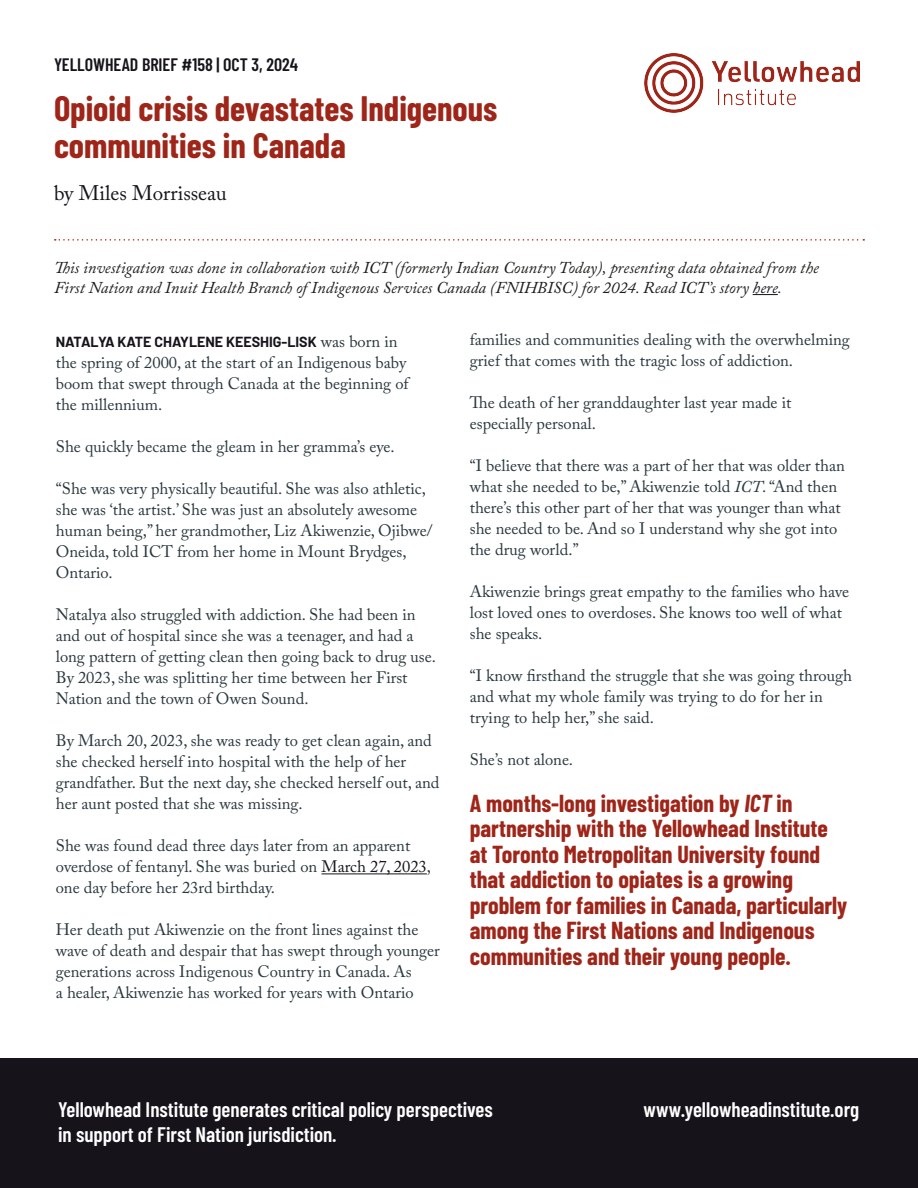
<style>
.page{position:relative;width:918px;height:1188px;background:#fff}
.page>*{position:absolute;margin:0;border:0;box-sizing:border-box;transform-origin:0 0}
.t1{font:700 34.5px/37.5px "Barlow Condensed";color:#9f2519}
.t2{font:700 24px/25.5px "Barlow Condensed";color:#9f2519}
.t3{font:600 21px/25.2px "Barlow Condensed";color:#fff}
.t4{font:21px "Adobe Caslon Pro";color:#16131b}
.t5{font:600 18px "Barlow Condensed";color:#16131b}
.t6{font:16.5px/21px "Adobe Caslon Pro";color:#29373d}
.t7{font:italic 16.5px "Adobe Caslon Pro";color:#1c1c1a}
.t8{font:700 14.25px "Barlow";color:#16131b}
.s1{color:#16131b}
.s2{font-family:"Adobe Caslon Pro";font-weight:400;font-size:16.5px;color:#29373d}
.s3{font-style:italic}
</style>
<div class="page">
<div style="left:0;top:1058px;width:918px;height:130px;background:#16131b"></div>
<svg style="left:55px;top:239px;width:809px;height:2px"></svg>
<img style="left:645px;top:54px;width:214px;height:59px">
<hr style="left:321px;top:874px;width:106px;height:1px;background:#16131b">
<svg style="left:753px;top:294px;width:25px;height:1px"></svg>
<p class="t5" style="left:54px;top:52px;width:246px">YELLOWHEAD BRIEF #158 | OCT 3, 2024</p>
<p class="t1" style="left:54px;top:88px;width:445px">Opioid crisis devastates Indigenous communities in Canada</p>
<p class="t4" style="left:54px;top:181px;width:174px">by Miles Morrisseau</p>
<p class="t7" style="left:54px;top:258px;width:766px">This investigation was done in collaboration with ICT (formerly Indian Country Today), presenting data obtained from the</p>
<p class="t7" style="left:54px;top:278px;width:729px">First Nation and Inuit Health Branch of Indigenous Services Canada (FNIHBISC) for 2024. Read ICT’s story <span class="s1">here</span>.</p>
<p class="t8" style="left:56px;top:332px;width:343px">NATALYA KATE CHAYLENE KEESHIG-LISK <span class="s2">was born in</span></p>
<p class="t6" style="left:56px;top:352px;width:354px">the spring of 2000, at the start of an Indigenous baby boom that swept through Canada at the beginning of</p>
<p class="t6" style="left:56px;top:394px;width:108px">the millennium.</p>
<p class="t6" style="left:56px;top:436px;width:340px">She quickly became the gleam in her gramma’s eye.</p>
<p class="t6" style="left:56px;top:478px;width:378px">“She was very physically beautiful. She was also athletic, she was ‘the artist.’ She was just an absolutely awesome human being,” her grandmother, Liz Akiwenzie, Ojibwe/ Oneida, told ICT from her home in Mount Brydges, Ontario.</p>
<p class="t6" style="left:56px;top:604px;width:382px">Natalya also struggled with addiction. She had been in and out of hospital since she was a teenager, and had a long pattern of getting clean then going back to drug use.<br>By 2023, she was splitting her time between her First Nation and the town of Owen Sound.</p>
<p class="t6" style="left:56px;top:730px;width:385px">By March 20, 2023, she was ready to get clean again, and she checked herself into hospital with the help of her grandfather. But the next day, she checked herself out, and her aunt posted that she was missing.</p>
<p class="t6" style="left:56px;top:835px;width:377px">She was found dead three days later from an apparent overdose of fentanyl. She was buried on <span class="s1">March 27, 2023</span>, one day before her 23rd birthday.</p>
<p class="t6" style="left:56px;top:919px;width:385px">Her death put Akiwenzie on the front lines against the wave of death and despair that has swept through younger generations across Indigenous Country in Canada. As<br>a healer, Akiwenzie has worked for years with Ontario</p>
<p class="t6" style="left:470px;top:329px;width:382px">families and communities dealing with the overwhelming grief that comes with the tragic loss of addiction.</p>
<p class="t6" style="left:470px;top:392px;width:323px">The death of her granddaughter last year made it especially personal.</p>
<p class="t6" style="left:470px;top:455px;width:377px">“I believe that there was a part of her that was older than what she needed to be,” Akiwenzie told <span class="s3">ICT</span>. “And then there’s this other part of her that was younger than what she needed to be. And so I understand why she got into the drug world.”</p>
<p class="t6" style="left:470px;top:581px;width:381px">Akiwenzie brings great empathy to the families who have lost loved ones to overdoses. She knows too well of what she speaks.</p>
<p class="t6" style="left:470px;top:665px;width:384px">“I know firsthand the struggle that she was going through and what my whole family was trying to do for her in trying to help her,” she said.</p>
<p class="t6" style="left:470px;top:749px;width:105px">She’s not alone.</p>
<p class="t2" style="left:470px;top:789px;width:379px">A months-long investigation by <span class="s3">ICT</span> in partnership with the Yellowhead Institute at Toronto Metropolitan University found that addiction to opiates is a growing problem for families in Canada, particularly among the First Nations and Indigenous communities and their young people.</p>
<p class="t3" style="left:58px;top:1096px;width:436px">Yellowhead Institute generates critical policy perspectives in support of First Nation jurisdiction.</p>
<p class="t3" style="left:643px;top:1096px;width:217px">www.yellowheadinstitute.org</p>
</div>
